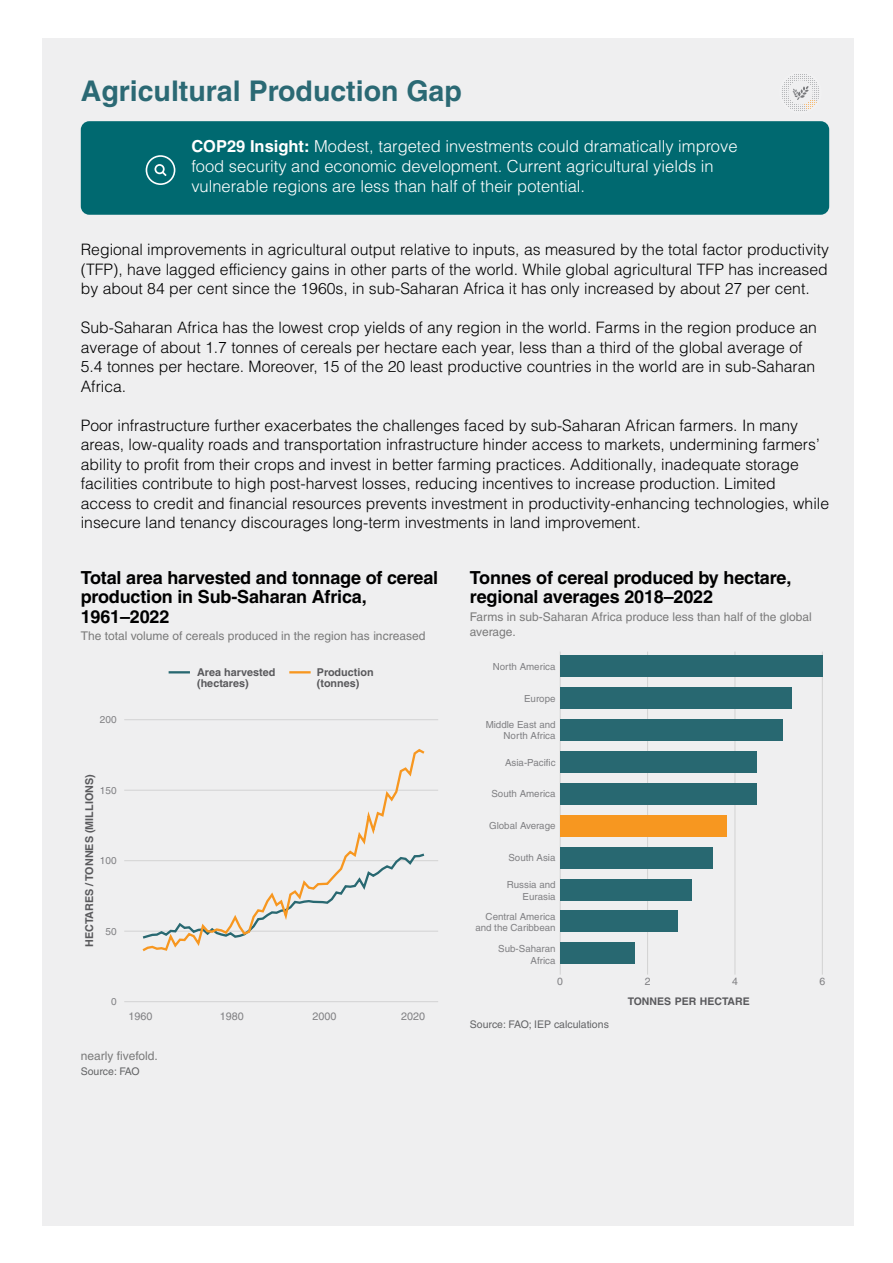
<style>
.page{position:relative;width:893px;height:1263px;background:#fff}
.page>*{position:absolute;margin:0;border:0;box-sizing:border-box;transform-origin:0 0}
.t1{font:700 28.5px "Helvetica LT Pro";color:#2b6974}
.t2{font:700 18px/19.5px "Helvetica LT Pro";letter-spacing:-.01em;color:#000}
.t3{font:300 16.5px/19.8px "Helvetica LT Pro";color:#fff}
.t4{font:300 15.75px/19.5px "Helvetica LT Pro";color:#000}
.t5{font:12px/15px "Helvetica LT Pro";color:#7a7a7a}
.t6{font:700 10.8px/10.8px "Helvetica LT Pro";color:#59595c}
.t7{font:10.8px "Helvetica LT Pro";color:#808083}
.t8{font:10.5px "Helvetica LT Pro";color:#636466}
.t9{font:700 10.5px "Helvetica LT Pro";color:#59595c}
.t10{font:10.5px "Helvetica LT Pro";color:#808083}
.t11{font:10.05px "Helvetica LT Pro";color:#808083}
.t12{font:9.75px/11.7px "Helvetica LT Pro";color:#808083;text-align:right}
.s1{font-weight:700}
</style>
<div class="page">
<div style="left:43px;top:38px;width:811px;height:1187px;background:#efeff0"></div>
<hr style="left:560px;top:652px;width:1px;height:323px;background:#d2d2d2">
<hr style="left:647px;top:652px;width:1px;height:323px;background:#d2d2d2">
<hr style="left:735px;top:652px;width:1px;height:323px;background:#d2d2d2">
<hr style="left:822px;top:652px;width:1px;height:323px;background:#d2d2d2">
<div style="left:560px;top:943px;width:74px;height:21px;background:#286871"></div>
<div style="left:560px;top:911px;width:118px;height:21px;background:#286871"></div>
<div style="left:560px;top:879px;width:131px;height:21px;background:#286871"></div>
<div style="left:560px;top:847px;width:153px;height:21px;background:#286871"></div>
<div style="left:560px;top:815px;width:166px;height:21px;background:#f79720"></div>
<div style="left:560px;top:783px;width:197px;height:21px;background:#286871"></div>
<div style="left:560px;top:751px;width:197px;height:22px;background:#286871"></div>
<div style="left:560px;top:719px;width:223px;height:22px;background:#286871"></div>
<div style="left:560px;top:688px;width:232px;height:21px;background:#286871"></div>
<div style="left:560px;top:656px;width:262px;height:21px;background:#286871"></div>
<hr style="left:124px;top:1001px;width:314px;height:1px;background:#d3d3d3">
<hr style="left:124px;top:931px;width:314px;height:1px;background:#d3d3d3">
<hr style="left:124px;top:860px;width:314px;height:1px;background:#d3d3d3">
<hr style="left:124px;top:790px;width:314px;height:1px;background:#d3d3d3">
<hr style="left:124px;top:719px;width:314px;height:1px;background:#d3d3d3">
<svg style="left:142px;top:749px;width:283px;height:203px"></svg>
<hr style="left:169px;top:671px;width:21px;height:2px;background:#286871">
<hr style="left:289px;top:671px;width:22px;height:2px;background:#f79720">
<div style="left:81px;top:121px;width:748px;height:94px;background:#006970;border-radius:9px"></div>
<svg style="left:782px;top:74px;width:37px;height:37px"></svg>
<svg style="left:146px;top:155px;width:29px;height:30px"></svg>
<h1 class="t1" style="left:81px;top:74px;width:383px">Agricultural Production Gap</h1>
<p class="t3" style="left:191px;top:136px;width:548px"><span class="s1">COP29 Insight:</span> Modest, targeted investments could dramatically improve food security and economic development. Current agricultural yields in vulnerable regions are less than half of their potential.</p>
<p class="t4" style="left:81px;top:240px;width:750px;text-align:justify">Regional improvements in agricultural output relative to inputs, as measured by the total factor productivity (TFP), have lagged efficiency gains in other parts of the world. While global agricultural TFP has increased by about 84 per cent since the 1960s, in sub-Saharan Africa it has only increased by about 27 per cent.</p>
<p class="t4" style="left:81px;top:318px;width:738px">Sub-Saharan Africa has the lowest crop yields of any region in the world. Farms in the region produce an average of about 1.7 tonnes of cereals per hectare each year, less than a third of the global average of 5.4 tonnes per hectare. Moreover, 15 of the 20 least productive countries in the world are in sub-Saharan Africa.</p>
<p class="t4" style="left:81px;top:415px;width:750px">Poor infrastructure further exacerbates the challenges faced by sub-Saharan African farmers. In many areas, low-quality roads and transportation infrastructure hinder access to markets, undermining farmers’ ability to profit from their crops and invest in better farming practices. Additionally, inadequate storage facilities contribute to high post-harvest losses, reducing incentives to increase production. Limited access to credit and financial resources prevents investment in productivity-enhancing technologies, while insecure land tenancy discourages long-term investments in land improvement.</p>
<p class="t2" style="left:81px;top:567px;width:359px">Total area harvested and tonnage of cereal production in Sub-Saharan Africa,<br>1961–2022</p>
<p class="t5" style="left:81px;top:628px;width:346px">The total volume of cereals produced in the region has increased</p>
<p class="t11" style="left:100px;top:714px;width:18px">200</p>
<p class="t6" style="left:84px;top:947px;width:174px;rotate:-90deg">HECTARES / TONNES (MILLIONS)</p>
<p class="t11" style="left:100px;top:784px;width:18px">150</p>
<p class="t11" style="left:100px;top:855px;width:18px">100</p>
<p class="t11" style="left:105px;top:925px;width:13px">50</p>
<p class="t6" style="left:197px;top:667px;width:80px">Area harvested (hectares)</p>
<p class="t6" style="left:317px;top:667px;width:58px">Production (tonnes)</p>
<p class="t11" style="left:111px;top:996px;width:7px">0</p>
<p class="t7" style="left:128px;top:1010px;width:26px">1960</p>
<p class="t7" style="left:220px;top:1010px;width:26px">1980</p>
<p class="t7" style="left:312px;top:1010px;width:26px">2000</p>
<p class="t7" style="left:401px;top:1010px;width:26px">2020</p>
<p class="t5" style="left:81px;top:1048px;width:78px">nearly fivefold.</p>
<p class="t8" style="left:81px;top:1065px;width:61px">Source: FAO</p>
<p class="t2" style="left:470px;top:568px;width:323px">Tonnes of cereal produced by hectare, regional averages 2018–2022</p>
<p class="t5" style="left:470px;top:609px;width:343px">Farms in sub-Saharan Africa produce less than half of the global average.</p>
<p class="t12" style="left:493px;top:660px;width:64px">North America</p>
<p class="t12" style="left:524px;top:692px;width:33px">Europe</p>
<p class="t12" style="left:486px;top:718px;width:71px">Middle East and<br>North Africa</p>
<p class="t12" style="left:505px;top:756px;width:52px">Asia-Pacific</p>
<p class="t12" style="left:491px;top:788px;width:66px">South America</p>
<p class="t12" style="left:489px;top:820px;width:68px">Global Average</p>
<p class="t12" style="left:508px;top:852px;width:49px">South Asia</p>
<p class="t12" style="left:507px;top:879px;width:50px">Russia and<br>Eurasia</p>
<p class="t12" style="left:475px;top:910px;width:82px">Central America and the Caribbean</p>
<p class="t12" style="left:498px;top:943px;width:59px">Sub-Saharan<br>Africa</p>
<p class="t10" style="left:557px;top:975px;width:7px">0</p>
<p class="t10" style="left:645px;top:975px;width:7px">2</p>
<p class="t10" style="left:732px;top:975px;width:7px">4</p>
<p class="t10" style="left:819px;top:975px;width:7px">6</p>
<p class="t9" style="left:628px;top:995px;width:123px">TONNES PER HECTARE</p>
<p class="t8" style="left:470px;top:1018px;width:141px">Source: FAO; IEP calculations</p>
</div>
